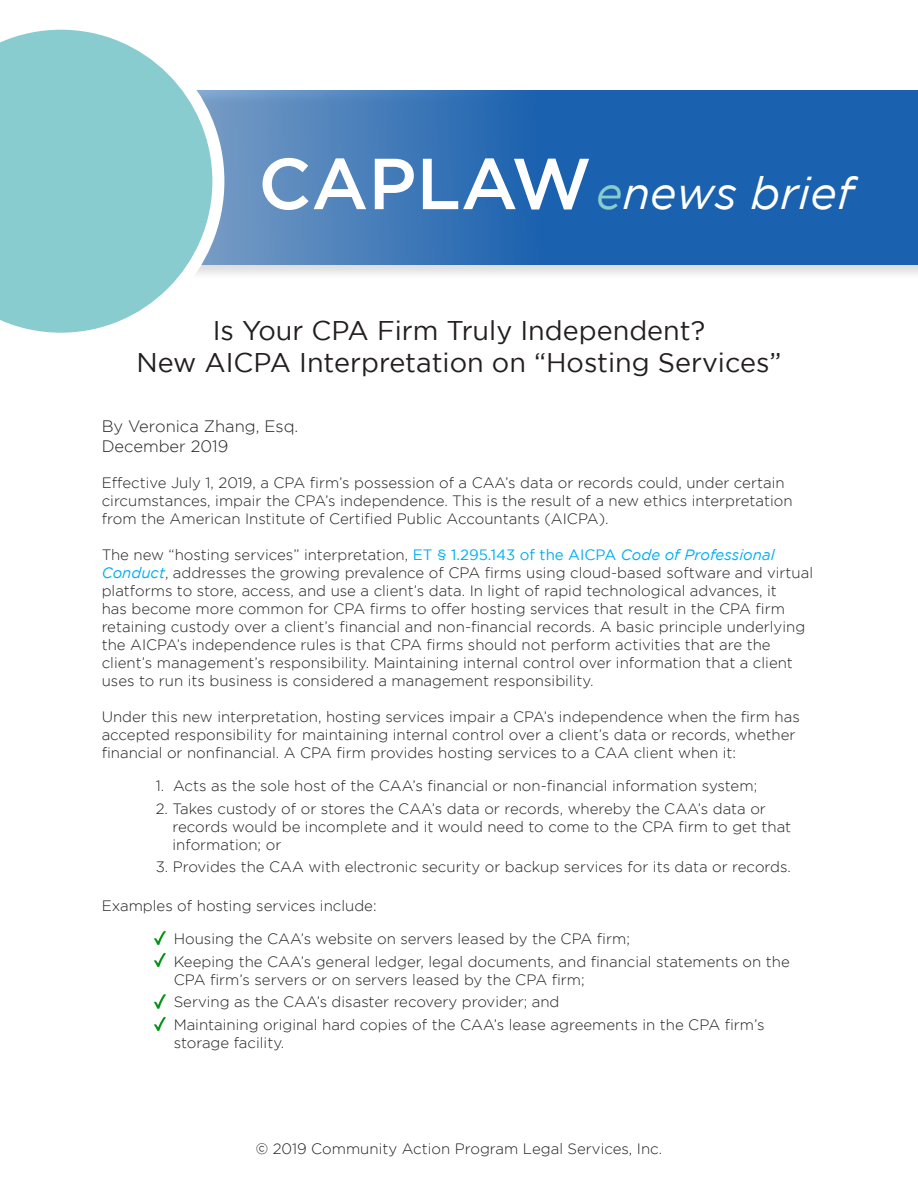
<style>
.page{position:relative;width:918px;height:1188px;background:#fff}
.page>*{position:absolute;margin:0;border:0;box-sizing:border-box;transform-origin:0 0}
.t1{font:italic 45px "Gotham";color:#fff}
.t2{font:27px/32.4px "Gotham";color:#231f20;text-align:center}
.t3{font:300 16.5px "Gotham";color:#231f20}
.t4{font:300 15px/18px "Gotham";color:#231f20}
.s1{font-weight:500;font-style:normal;font-size:72px}
.s2{color:#88cccf}
.s3{font-weight:400;color:#00aeef}
.s4{font-weight:400;font-style:italic;color:#00aeef}
</style>
<div class="page">
<div style="left:0;top:89px;width:918px;height:191px;background:#231f20;opacity:.15"></div>
<svg style="left:224px;top:90px;width:694px;height:175px;background:#2e6db3"></svg>
<svg style="left:0;top:29px;width:224px;height:304px"></svg>
<img style="left:154px;top:930px;width:12px;height:15px">
<img style="left:154px;top:952px;width:12px;height:15px">
<img style="left:154px;top:994px;width:12px;height:15px">
<img style="left:154px;top:1016px;width:12px;height:15px">
<p class="t1" style="left:258px;top:168px;width:597px"><span class="s1">CAPLAW</span><span class="s2">e</span>news brief</p>
<p class="t2" style="left:136px;top:314px;width:647px">Is Your CPA Firm Truly Independent?<br>New AICPA Interpretation on “Hosting Services”</p>
<p class="t3" style="left:102px;top:418px;width:198px">By Veronica Zhang, Esq.</p>
<p class="t3" style="left:102px;top:437px;width:128px">December 2019</p>
<p class="t4" style="left:102px;top:474px;width:692px">Effective July 1, 2019, a CPA firm’s possession of a CAA’s data or records could, under certain circumstances, impair the CPA’s independence. This is the result of a new ethics interpretation from the American Institute of Certified Public Accountants (AICPA).</p>
<p class="t4" style="left:102px;top:546px;width:713px">The new “hosting services” interpretation, <span class="s3">ET § 1.295.143 of the AICPA</span> <span class="s4">Code of Professional Conduct</span>, addresses the growing prevalence of CPA firms using cloud-based software and virtual platforms to store, access, and use a client’s data. In light of rapid technological advances, it<br>has become more common for CPA firms to offer hosting services that result in the CPA firm retaining custody over a client’s financial and non-financial records. A basic principle underlying the AICPA’s independence rules is that CPA firms should not perform activities that are the client’s management’s responsibility. Maintaining internal control over information that a client uses to run its business is considered a management responsibility.</p>
<p class="t4" style="left:102px;top:708px;width:700px">Under this new interpretation, hosting services impair a CPA’s independence when the firm has accepted responsibility for maintaining internal control over a client’s data or records, whether financial or nonfinancial. A CPA firm provides hosting services to a CAA client when it:</p>
<p class="t4" style="left:156px;top:777px;width:603px">1. Acts as the sole host of the CAA’s financial or non-financial information system;</p>
<p class="t4" style="left:172px;top:799px;width:620px;text-indent:-17px">2. Takes custody of or stores the CAA’s data or records, whereby the CAA’s data or records would be incomplete and it would need to come to the CPA firm to get that information; or</p>
<p class="t4" style="left:156px;top:858px;width:637px">3. Provides the CAA with electronic security or backup services for its data or records.</p>
<p class="t4" style="left:102px;top:897px;width:276px">Examples of hosting services include:</p>
<p class="t4" style="left:174px;top:927px;width:618px;line-height:22.5px">Housing the CAA’s website on servers leased by the CPA firm;<br>Keeping the CAA’s general ledger, legal documents, and financial statements on the</p>
<p class="t4" style="left:174px;top:968px;width:592px;line-height:22.5px">CPA firm’s servers or on servers leased by the CPA firm;<br>Serving as the CAA’s disaster recovery provider; and<br>Maintaining original hard copies of the CAA’s lease agreements in the CPA firm’s</p>
<p class="t4" style="left:174px;top:1033px;width:112px">storage facility.</p>
<p class="t4" style="left:256px;top:1139px;width:408px">© 2019 Community Action Program Legal Services, Inc.</p>
</div>
